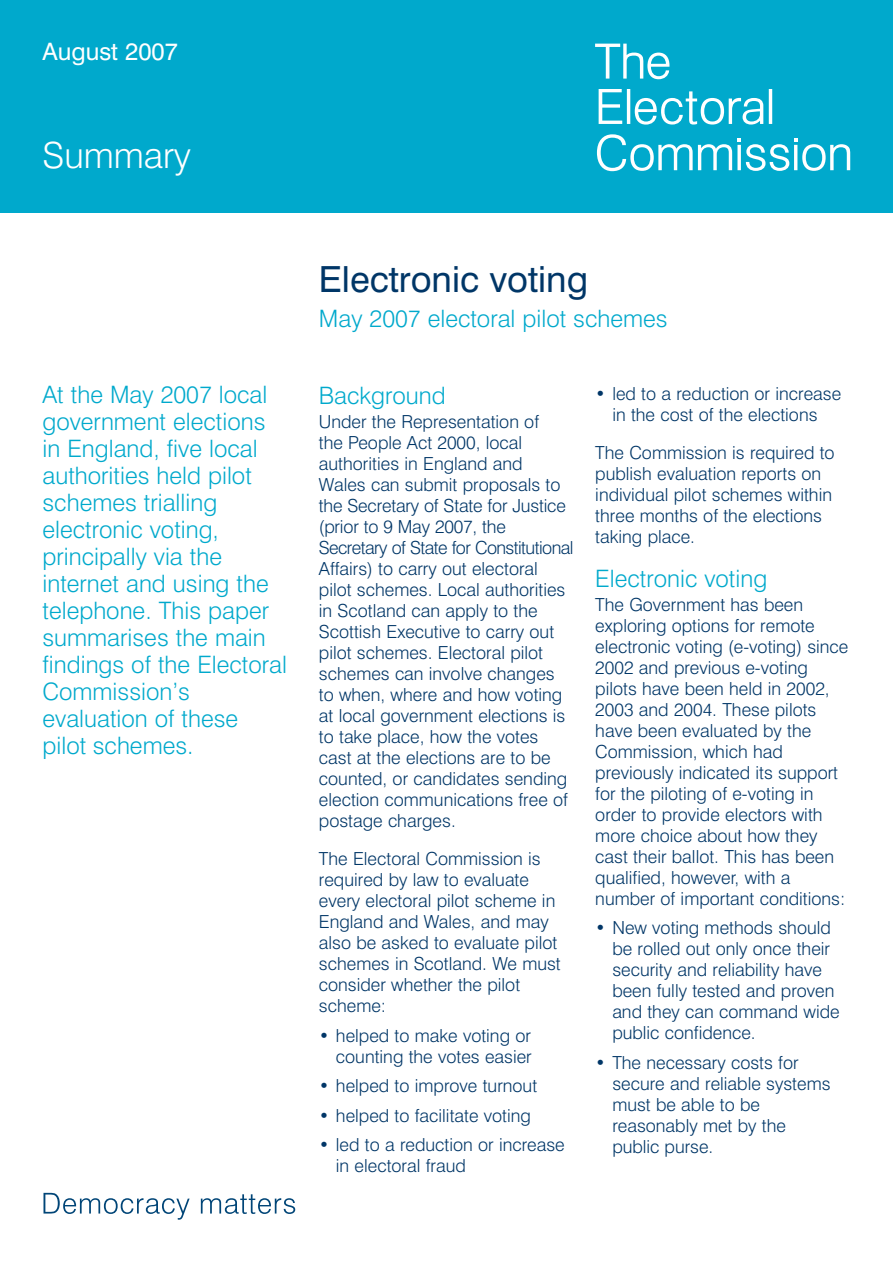
<style>
.page{position:relative;width:893px;height:1263px;background:#fff}
.page>*{position:absolute;margin:0;border:0;box-sizing:border-box;transform-origin:0 0}
.t1{font:36px "Swiss 721 BT";color:#003667}
.t2{font:300 36px "Swiss 721 BT";color:#fff}
.t3{font:300 24px/27px "Swiss 721 BT";color:#00a9cc}
.t4{font:24px "Swiss 721 BT";color:#fff}
.t5{font:300 18px/21px "Swiss 721 BT";color:#003667}
</style>
<div class="page">
<svg style="left:43px;top:1193px;width:147px;height:27px"></svg>
<svg style="left:201px;top:1194px;width:94px;height:20px"></svg>
<div style="left:0;top:0;width:893px;height:213px;background:#00a9cc"></div>
<svg style="left:599px;top:89px;width:23px;height:35px"></svg>
<hr style="left:627px;top:89px;width:3px;height:35px;background:#fff">
<hr style="left:769px;top:89px;width:3px;height:35px;background:#fff">
<svg style="left:635px;top:91px;width:128px;height:34px"></svg>
<svg style="left:597px;top:134px;width:253px;height:37px"></svg>
<svg style="left:595px;top:44px;width:74px;height:35px"></svg>
<h2 class="t4" style="left:43px;top:43px;width:137px">August 2007</h2>
<h1 class="t2" style="left:43px;top:142px;width:150px">Summary</h1>
<h1 class="t1" style="left:319px;top:266px;width:271px">Electronic voting</h1>
<h2 class="t3" style="left:319px;top:307px;width:350px">May 2007 electoral pilot schemes</h2>
<p class="t3" style="left:43px;top:383px;width:246px">At the May 2007 local government elections in England, five local authorities held pilot schemes trialling electronic voting, principally via the internet and using the telephone. This paper summarises the main findings of the Electoral<br>Commission’s evaluation of these pilot schemes.</p>
<h2 class="t3" style="left:319px;top:385px;width:128px">Background</h2>
<p class="t5" style="left:319px;top:413px;width:256px">Under the Representation of<br>the People Act 2000, local authorities in England and<br>Wales can submit proposals to the Secretary of State for Justice (prior to 9 May 2007, the<br>Secretary of State for Constitutional<br>Affairs) to carry out electoral pilot schemes. Local authorities in Scotland can apply to the<br>Scottish Executive to carry out pilot schemes. Electoral pilot schemes can involve changes to when, where and how voting at local government elections is to take place, how the votes cast at the elections are to be counted, or candidates sending election communications free of postage charges.</p>
<p class="t5" style="left:319px;top:850px;width:243px">The Electoral Commission is required by law to evaluate every electoral pilot scheme in<br>England and Wales, and may also be asked to evaluate pilot schemes in Scotland. We must consider whether the pilot scheme:</p>
<p class="t5" style="left:319px;top:1027px;width:214px;text-align:right">• helped to make voting or counting the votes easier</p>
<p class="t5" style="left:319px;top:1077px;width:220px">• helped to improve turnout</p>
<p class="t5" style="left:319px;top:1107px;width:214px">• helped to facilitate voting</p>
<p class="t5" style="left:336px;top:1136px;width:230px;text-indent:-17px">• led to a reduction or increase in electoral fraud</p>
<p class="t5" style="left:595px;top:385px;width:247px;text-align:center">• led to a reduction or increase in the cost of the elections</p>
<p class="t5" style="left:595px;top:444px;width:241px">The Commission is required to publish evaluation reports on individual pilot schemes within three months of the elections taking place.</p>
<h2 class="t3" style="left:595px;top:567px;width:173px">Electronic voting</h2>
<p class="t5" style="left:595px;top:596px;width:255px">The Government has been exploring options for remote electronic voting (e-voting) since<br>2002 and previous e-voting pilots have been held in 2002,<br>2003 and 2004. These pilots have been evaluated by the<br>Commission, which had previously indicated its support for the piloting of e-voting in order to provide electors with more choice about how they cast their ballot. This has been qualified, however, with a number of important conditions:</p>
<p class="t5" style="left:612px;top:919px;width:229px;text-indent:-17px">• New voting methods should be rolled out only once their security and reliability have been fully tested and proven and they can command wide public confidence.</p>
<p class="t5" style="left:612px;top:1054px;width:220px;text-indent:-17px">• The necessary costs for secure and reliable systems must be able to be reasonably met by the public purse.</p>
</div>
